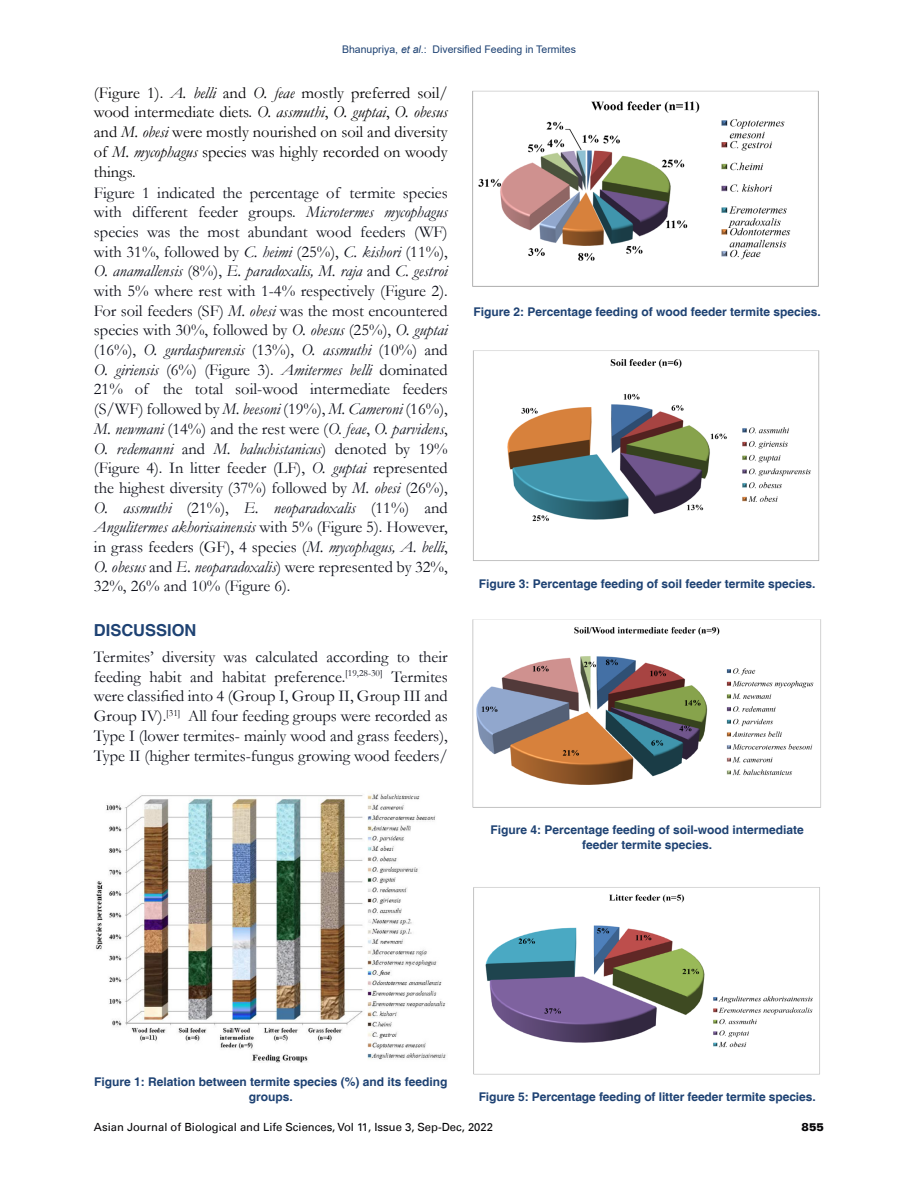
<style>
.page{position:relative;width:918px;height:1188px;background:#fff}
.page>*{position:absolute;margin:0;border:0;box-sizing:border-box;transform-origin:0 0}
.Body_Text{font:16.5px/19.6px "Garamond";color:#0e101a;text-align:justify}
.Body_Text-2{font:16.5px/19.6px "Garamond";color:#050406;text-align:justify}
.t1{font:700 16.5px "Helvetica";color:#1e4273}
.Fig_caption{font:700 12px/15px "Helvetica";color:#1e4273;text-align:center}
.t2{font:11.25px "Univers LT";color:#050406}
.t3{font:900 11.25px "Univers LT";color:#050406}
.t4{font:10.5px "Arial";color:#1e4273}
.s1{font-style:italic}
</style>
<div class="page">
<img style="left:95px;top:794px;width:351px;height:268px">
<img style="left:472px;top:90px;width:347px;height:197px">
<img style="left:473px;top:350px;width:347px;height:211px">
<img style="left:472px;top:619px;width:349px;height:189px">
<img style="left:473px;top:887px;width:347px;height:188px">
<p class="t4" style="left:342px;top:42px;width:235px">Bhanupriya, <span class="s1">et al</span>.: Diversified Feeding in Termites</p>
<p class="Body_Text-2" style="left:94px;top:82px;width:355px">(Figure 1). <span class="s1">A. belli</span> and <span class="s1">O. feae</span> mostly preferred soil/ wood intermediate diets. <span class="s1">O. assmuthi</span>, <span class="s1">O. guptai</span>, <span class="s1">O. obesus </span>and <span class="s1">M. obesi</span> were mostly nourished on soil and diversity of <span class="s1">M. mycophagus</span> species was highly recorded on woody things.</p>
<p class="Body_Text" style="left:94px;top:182px;width:355px">Figure 1 indicated the percentage of termite species with different feeder groups. <span class="s1">Microtermes mycophagus </span>species was the most abundant wood feeders (WF) with 31%, followed by <span class="s1">C. heimi</span> (25%), <span class="s1">C. kishori</span> (11%), <span class="s1">O. anamallensis</span> (8%), <span class="s1">E. paradoxalis, M. raja</span> and <span class="s1">C. gestroi </span>with 5% where rest with 1-4% respectively (Figure 2).<br>For soil feeders (SF) <span class="s1">M. obesi</span> was the most encountered species with 30%, followed by <span class="s1">O. obesus</span> (25%), <span class="s1">O. guptai </span>(16%), <span class="s1">O. gurdaspurensis</span> (13%), <span class="s1">O. assmuthi</span> (10%) and <span class="s1">O. giriensis</span> (6%) (Figure 3). <span class="s1">Amitermes belli</span> dominated 21% of the total soil-wood intermediate feeders (S/WF) followed by <span class="s1">M. beesoni</span> (19%), <span class="s1">M. Cameroni</span> (16%), <span class="s1">M. newmani</span> (14%) and the rest were (<span class="s1">O. feae</span>, <span class="s1">O. parvidens</span>, <span class="s1">O. redemanni</span> and <span class="s1">M. baluchistanicus</span>) denoted by 19% (Figure 4). In litter feeder (LF), <span class="s1">O. guptai</span> represented the highest diversity (37%) followed by <span class="s1">M. obesi</span> (26%), <span class="s1">O. assmuthi</span> (21%), <span class="s1">E. neoparadoxalis</span> (11%) and <span class="s1">Angulitermes akhorisainensis</span> with 5% (Figure 5). However, in grass feeders (GF), 4 species (<span class="s1">M. mycophagus, A. belli</span>, <span class="s1">O. obesus</span> and <span class="s1">E. neoparadoxalis</span>) were represented by 32%, 32%, 26% and 10% (Figure 6).</p>
<h1 class="t1" style="left:94px;top:621px;width:104px">DISCUSSION</h1>
<p class="Body_Text" style="left:94px;top:647px;width:355px">Termites’ diversity was calculated according to their feeding habit and habitat preference.<sup>[19,28-30]</sup> Termites were classified into 4 (Group I, Group II, Group III and Group IV).<sup>[31]</sup> All four feeding groups were recorded as Type I (lower termites- mainly wood and grass feeders), Type II (higher termites-fungus growing wood feeders/</p>
<p class="Fig_caption" style="left:474px;top:305px;width:349px">Figure 2: Percentage feeding of wood feeder termite species.</p>
<p class="Fig_caption" style="left:479px;top:576px;width:338px">Figure 3: Percentage feeding of soil feeder termite species.</p>
<p class="Fig_caption" style="left:491px;top:823px;width:315px">Figure 4: Percentage feeding of soil-wood intermediate feeder termite species.</p>
<p class="Fig_caption" style="left:94px;top:1075px;width:355px">Figure 1: Relation between termite species (%) and its feeding groups.</p>
<p class="Fig_caption" style="left:479px;top:1090px;width:338px">Figure 5: Percentage feeding of litter feeder termite species.</p>
<p class="t2" style="left:94px;top:1120px;width:401px">Asian Journal of Biological and Life Sciences, Vol 11, Issue 3, Sep-Dec, 2022</p>
<p class="t3" style="left:802px;top:1120px;width:24px">855</p>
</div>
